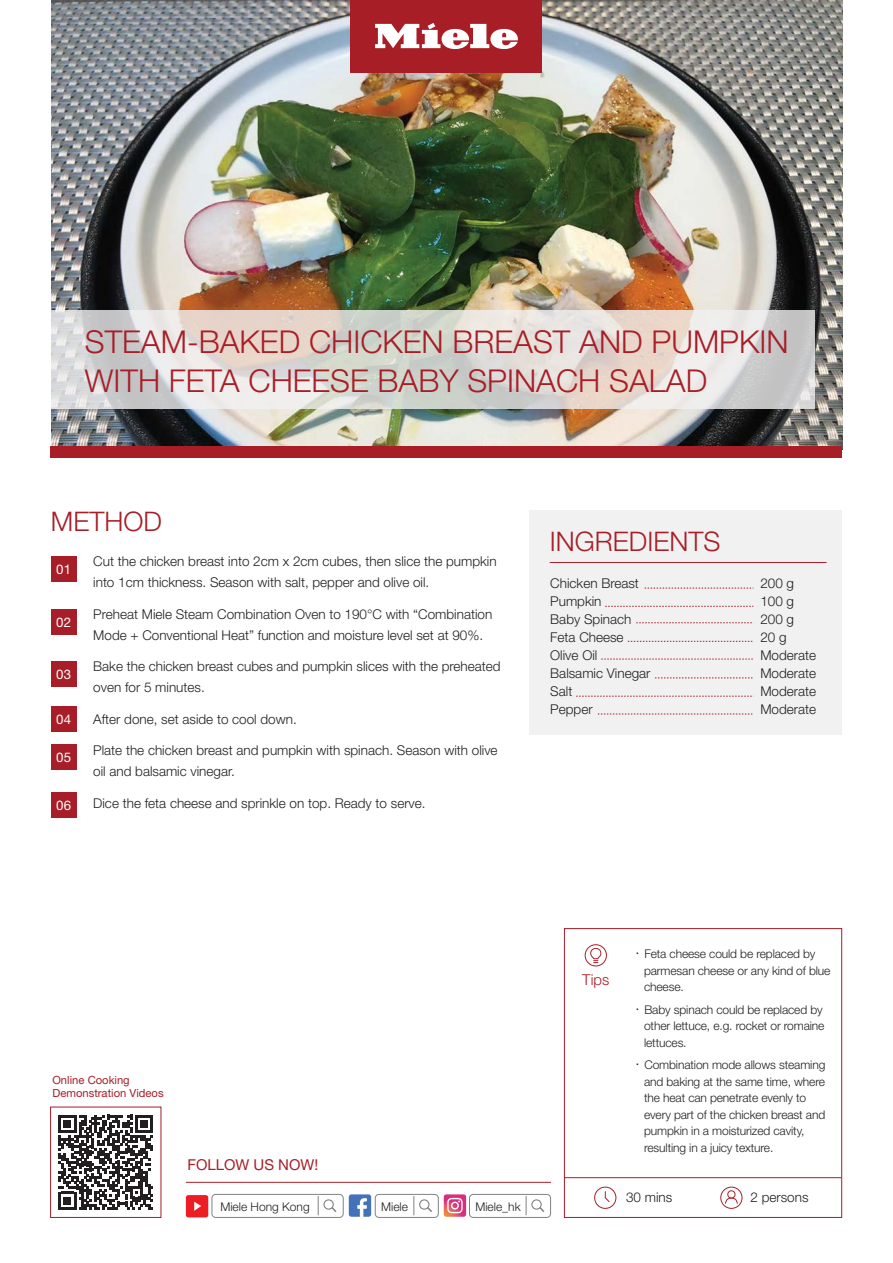
<style>
.page{position:relative;width:893px;height:1263px;background:#fff}
.page>*{position:absolute;margin:0;border:0;box-sizing:border-box;transform-origin:0 0}
.t1{font:300 31.5px/39px "Helvetica Neue LT Std";color:#a71e27}
.t2{font:300 27px "Helvetica Neue LT Std";color:#a71e27}
.t3{font:15px "Helvetica Neue LT Std";color:#a71e27}
.t4{font:300 15px "Helvetica Neue LT Std";color:#a71e27}
.t5{font:300 13.5px/21px "Helvetica Neue LT Std";color:#231f20}
.t6{font:13.2px "Helvetica Neue LT Std";letter-spacing:.025em;color:#fff}
.t7{font:300 12px/16.5px "Helvetica Neue LT Std";letter-spacing:-.01em;color:#231f20}
.t8{font:11.25px/13.5px "Helvetica Neue LT Std";color:#a71e27}
</style>
<div class="page">
<img style="left:51px;top:0;width:791px;height:447px">
<div style="left:351px;top:0;width:191px;height:72px;background:#a71e27"></div>
<svg style="left:375px;top:23px;width:143px;height:26px"></svg>
<div style="left:530px;top:510px;width:312px;height:225px;background:#f1f1f2"></div>
<hr style="left:550px;top:562px;width:276px;height:1px;background:#a71e27">
<hr style="left:186px;top:1182px;width:365px;height:1px;background:#a71e27">
<div style="left:50px;top:1107px;width:111px;height:111px;border:1px solid #a71e27"></div>
<svg style="left:58px;top:1115px;width:95px;height:94px"></svg>
<div style="left:212px;top:1194px;width:132px;height:24px;border:1px solid #808285;border-radius:4px"></div>
<svg style="left:318px;top:1196px;width:1px;height:19px"></svg>
<div style="left:323px;top:1199px;width:11px;height:11px;border:1px solid #808285;border-radius:50%"></div>
<svg style="left:331px;top:1207px;width:5px;height:5px"></svg>
<div style="left:186px;top:1195px;width:22px;height:22px;background:#ed1d24;border-radius:2px"></div>
<svg style="left:194px;top:1202px;width:8px;height:9px"></svg>
<svg style="left:349px;top:1194px;width:22px;height:23px"></svg>
<div style="left:375px;top:1194px;width:64px;height:24px;border:1px solid #818285;border-radius:4px"></div>
<svg style="left:413px;top:1196px;width:1px;height:19px"></svg>
<div style="left:469px;top:1194px;width:82px;height:24px;border:1px solid #818285;border-radius:4px"></div>
<svg style="left:526px;top:1196px;width:1px;height:19px"></svg>
<div style="left:531px;top:1199px;width:11px;height:11px;border:1px solid #818285;border-radius:50%"></div>
<svg style="left:539px;top:1207px;width:5px;height:5px"></svg>
<div style="left:419px;top:1199px;width:10px;height:11px;border:1px solid #818285;border-radius:50%"></div>
<svg style="left:427px;top:1207px;width:5px;height:5px"></svg>
<svg style="left:444px;top:1194px;width:22px;height:23px"></svg>
<svg style="left:51px;top:311px;width:763px;height:98px"></svg>
<svg style="left:645px;top:588px;width:108px;height:1px"></svg>
<svg style="left:605px;top:606px;width:148px;height:1px"></svg>
<svg style="left:655px;top:677px;width:98px;height:1px"></svg>
<svg style="left:601px;top:659px;width:152px;height:1px"></svg>
<svg style="left:576px;top:696px;width:176px;height:1px"></svg>
<svg style="left:598px;top:714px;width:155px;height:1px"></svg>
<svg style="left:636px;top:622px;width:116px;height:1px"></svg>
<svg style="left:628px;top:641px;width:125px;height:1px"></svg>
<div style="left:51px;top:744px;width:26px;height:26px;background:#a71e28"></div>
<div style="left:51px;top:792px;width:26px;height:25px;background:#a71e28"></div>
<div style="left:51px;top:706px;width:26px;height:26px;background:#a71e28"></div>
<div style="left:51px;top:661px;width:26px;height:26px;background:#a71e28"></div>
<div style="left:51px;top:609px;width:26px;height:25px;background:#a71e28"></div>
<div style="left:51px;top:556px;width:26px;height:26px;background:#a71e28"></div>
<div style="left:594px;top:1187px;width:22px;height:22px;border:1px solid #a71e27;border-radius:50%"></div>
<svg style="left:604px;top:1191px;width:6px;height:12px"></svg>
<div style="left:720px;top:1187px;width:22px;height:22px;border:1px solid #a71e27;border-radius:50%"></div>
<svg style="left:725px;top:1197px;width:13px;height:7px"></svg>
<div style="left:727px;top:1190px;width:8px;height:8px;border:1px solid #a71e27;border-radius:50%"></div>
<div style="left:585px;top:944px;width:22px;height:22px;border:1px solid #a71e27;border-radius:50%"></div>
<svg style="left:590px;top:947px;width:12px;height:16px"></svg>
<div style="left:564px;top:928px;width:278px;height:290px;border:1px solid #a71e27"></div>
<hr style="left:564px;top:1177px;width:278px;height:1px;background:#a71e27">
<div style="left:51px;top:447px;width:791px;height:11px;background:#a71e27"></div>
<h1 class="t1" style="left:85px;top:321px;width:705px">STEAM-BAKED CHICKEN BREAST AND PUMPKIN<br>WITH FETA CHEESE BABY SPINACH SALAD</h1>
<h2 class="t2" style="left:51px;top:505px;width:113px">METHOD</h2>
<p class="t6" style="left:56px;top:561px;width:17px">01</p>
<p class="t6" style="left:56px;top:614px;width:17px">02</p>
<p class="t6" style="left:56px;top:666px;width:17px">03</p>
<p class="t6" style="left:56px;top:711px;width:17px">04</p>
<p class="t6" style="left:56px;top:749px;width:17px">05</p>
<p class="t6" style="left:56px;top:797px;width:17px">06</p>
<p class="t5" style="left:93px;top:550px;width:405px">Cut the chicken breast into 2cm x 2cm cubes, then slice the pumpkin into 1cm thickness. Season with salt, pepper and olive oil.</p>
<p class="t5" style="left:93px;top:603px;width:401px">Preheat Miele Steam Combination Oven to 190°C with “Combination<br>Mode + Conventional Heat” function and moisture level set at 90%.</p>
<p class="t5" style="left:93px;top:655px;width:409px">Bake the chicken breast cubes and pumpkin slices with the preheated oven for 5 minutes.</p>
<p class="t5" style="left:93px;top:708px;width:205px">After done, set aside to cool down.</p>
<p class="t5" style="left:93px;top:739px;width:406px">Plate the chicken breast and pumpkin with spinach. Season with olive oil and balsamic vinegar.</p>
<p class="t5" style="left:93px;top:792px;width:334px">Dice the feta cheese and sprinkle on top. Ready to serve.</p>
<h2 class="t2" style="left:550px;top:525px;width:172px">INGREDIENTS</h2>
<p class="t5" style="left:550px;top:572px;width:90px">Chicken Breast</p>
<p class="t5" style="left:760px;top:572px;width:35px">200 g</p>
<p class="t5" style="left:550px;top:590px;width:53px">Pumpkin</p>
<p class="t5" style="left:760px;top:590px;width:35px">100 g</p>
<p class="t5" style="left:550px;top:608px;width:83px">Baby Spinach</p>
<p class="t5" style="left:760px;top:608px;width:35px">200 g</p>
<p class="t5" style="left:550px;top:626px;width:75px">Feta Cheese</p>
<p class="t5" style="left:760px;top:626px;width:28px">20 g</p>
<p class="t5" style="left:550px;top:644px;width:49px">Olive Oil</p>
<p class="t5" style="left:760px;top:644px;width:57px">Moderate</p>
<p class="t5" style="left:550px;top:662px;width:102px">Balsamic Vinegar</p>
<p class="t5" style="left:760px;top:662px;width:57px">Moderate</p>
<p class="t5" style="left:550px;top:680px;width:24px">Salt</p>
<p class="t5" style="left:760px;top:680px;width:57px">Moderate</p>
<p class="t5" style="left:550px;top:698px;width:44px">Pepper</p>
<p class="t5" style="left:760px;top:698px;width:57px">Moderate</p>
<p class="t8" style="left:52px;top:1073px;width:113px">Online Cooking<br>Demonstration Videos</p>
<p class="t3" style="left:187px;top:1155px;width:132px">FOLLOW US NOW!</p>
<p class="t7" style="left:220px;top:1198px;width:91px">Miele Hong Kong</p>
<p class="t7" style="left:381px;top:1198px;width:28px">Miele</p>
<p class="t7" style="left:475px;top:1198px;width:47px">Miele_hk</p>
<p class="t4" style="left:582px;top:971px;width:29px">Tips</p>
<p class="t7" style="left:644px;top:945px;width:188px;text-indent:-9px"><sup>.</sup> Feta cheese could be replaced by parmesan cheese or any kind of blue cheese.</p>
<p class="t7" style="left:644px;top:1001px;width:182px;text-indent:-9px"><sup>.</sup> Baby spinach could be replaced by other lettuce, e.g. rocket or romaine lettuces.</p>
<p class="t7" style="left:644px;top:1056px;width:183px;text-indent:-9px"><sup>.</sup> Combination mode allows steaming and baking at the same time, where the heat can penetrate evenly to every part of the chicken breast and pumpkin in a moisturized cavity, resulting in a juicy texture.</p>
<p class="t5" style="left:626px;top:1187px;width:48px">30 mins</p>
<p class="t5" style="left:750px;top:1187px;width:60px">2 persons</p>
</div>
